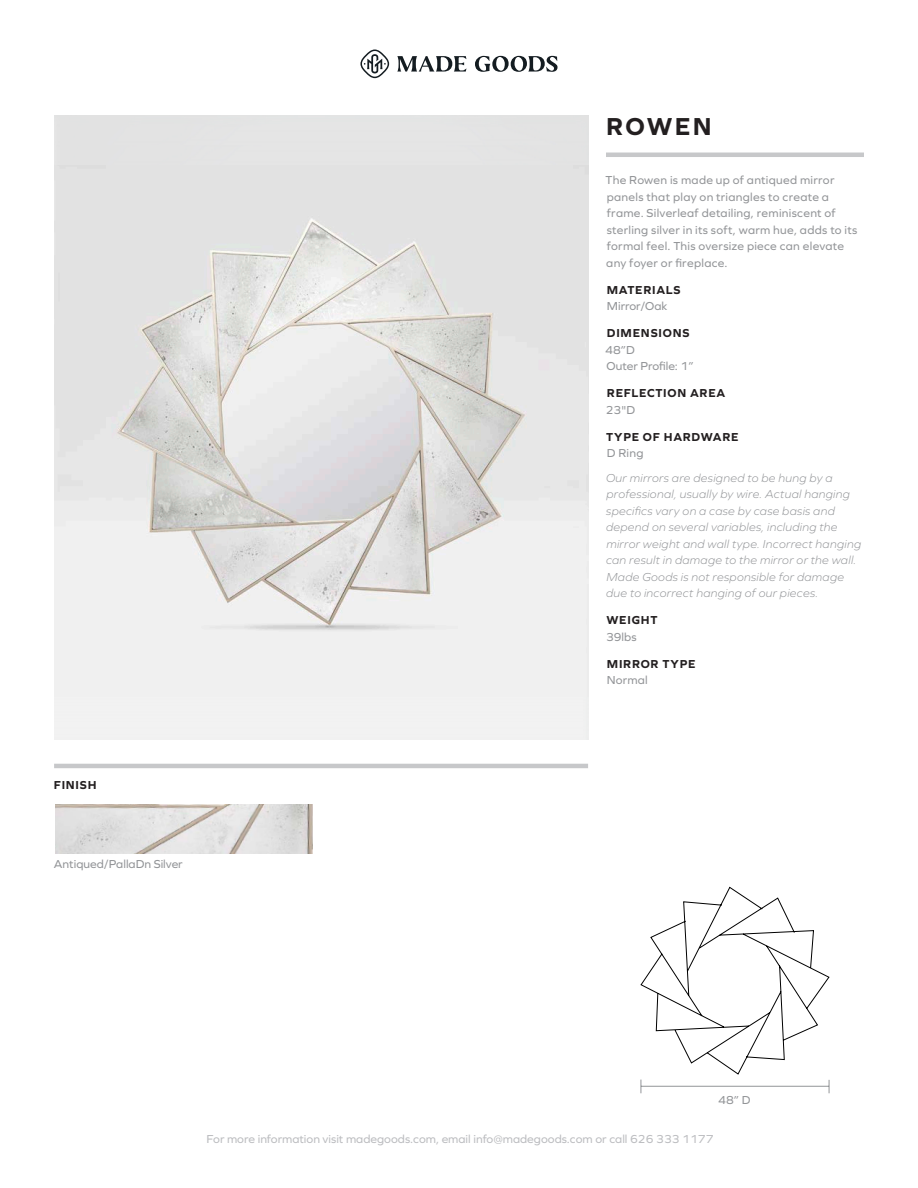
<style>
.page{position:relative;width:918px;height:1188px;background:#fff}
.page>*{position:absolute;margin:0;border:0;box-sizing:border-box;transform-origin:0 0}
.t1{font:700 25.5px "Graphie";letter-spacing:.085em;color:#231f20}
.t2{font:italic 300 12px/16.5px "Graphie";letter-spacing:.025em;color:#939598}
.t3{font:12px/16.5px "Graphie";letter-spacing:.02em;color:#939598}
.t4{font:12px "Graphie";color:#bcbdc0}
.t5{font:700 12px "Graphie";letter-spacing:.06em;color:#231f20}
.t6{font:12px "Graphie";color:#939598}
.t7{font:12px/16.5px "Graphie";letter-spacing:-.005em;color:#939598}
</style>
<div class="page">
<hr style="left:606px;top:153px;width:258px;height:4px;background:#c7c8ca">
<svg style="left:397px;top:56px;width:161px;height:16px"></svg>
<svg style="left:360px;top:50px;width:29px;height:28px"></svg>
<hr style="left:54px;top:764px;width:534px;height:4px;background:#c7c8ca">
<svg style="left:640px;top:886px;width:190px;height:207px"></svg>
<img style="left:54px;top:144px;width:534px;height:596px">
<img style="left:55px;top:804px;width:257px;height:49px">
<p class="t5" style="left:54px;top:778px;width:44px">FINISH</p>
<p class="t6" style="left:54px;top:856px;width:130px">Antiqued/PallaDn Silver</p>
<h1 class="t1" style="left:606px;top:111px;width:107px">ROWEN</h1>
<p class="t3" style="left:606px;top:172px;width:253px">The Rowen is made up of antiqued mirror panels that play on triangles to create a frame. Silverleaf detailing, reminiscent of sterling silver in its soft, warm hue, adds to its formal feel. This oversize piece can elevate any foyer or fireplace.</p>
<p class="t5" style="left:607px;top:283px;width:75px">MATERIALS</p>
<p class="t6" style="left:607px;top:299px;width:62px">Mirror/Oak</p>
<p class="t5" style="left:607px;top:326px;width:84px">DIMENSIONS</p>
<p class="t7" style="left:605px;top:341px;width:90px">48”D<br>Outer Profile: 1”</p>
<p class="t5" style="left:607px;top:386px;width:120px">REFLECTION AREA</p>
<p class="t3" style="left:606px;top:401px;width:31px">23"D</p>
<p class="t5" style="left:606px;top:430px;width:134px">TYPE OF HARDWARE</p>
<p class="t3" style="left:607px;top:445px;width:38px">D Ring</p>
<p class="t2" style="left:606px;top:469px;width:257px">Our mirrors are designed to be hung by a professional, usually by wire. Actual hanging specifics vary on a case by case basis and depend on several variables, including the mirror weight and wall type. Incorrect hanging can result in damage to the mirror or the wall.<br>Made Goods is not responsible for damage due to incorrect hanging of our pieces.</p>
<p class="t5" style="left:607px;top:613px;width:52px">WEIGHT</p>
<p class="t3" style="left:606px;top:628px;width:32px">39lbs</p>
<p class="t5" style="left:607px;top:657px;width:90px">MIRROR TYPE</p>
<p class="t3" style="left:607px;top:672px;width:42px">Normal</p>
<p class="t3" style="left:718px;top:1091px;width:34px">48” D</p>
<p class="t4" style="left:207px;top:1132px;width:508px">For more information visit madegoods.com, email info@madegoods.com or call 626 333 1177</p>
</div>
